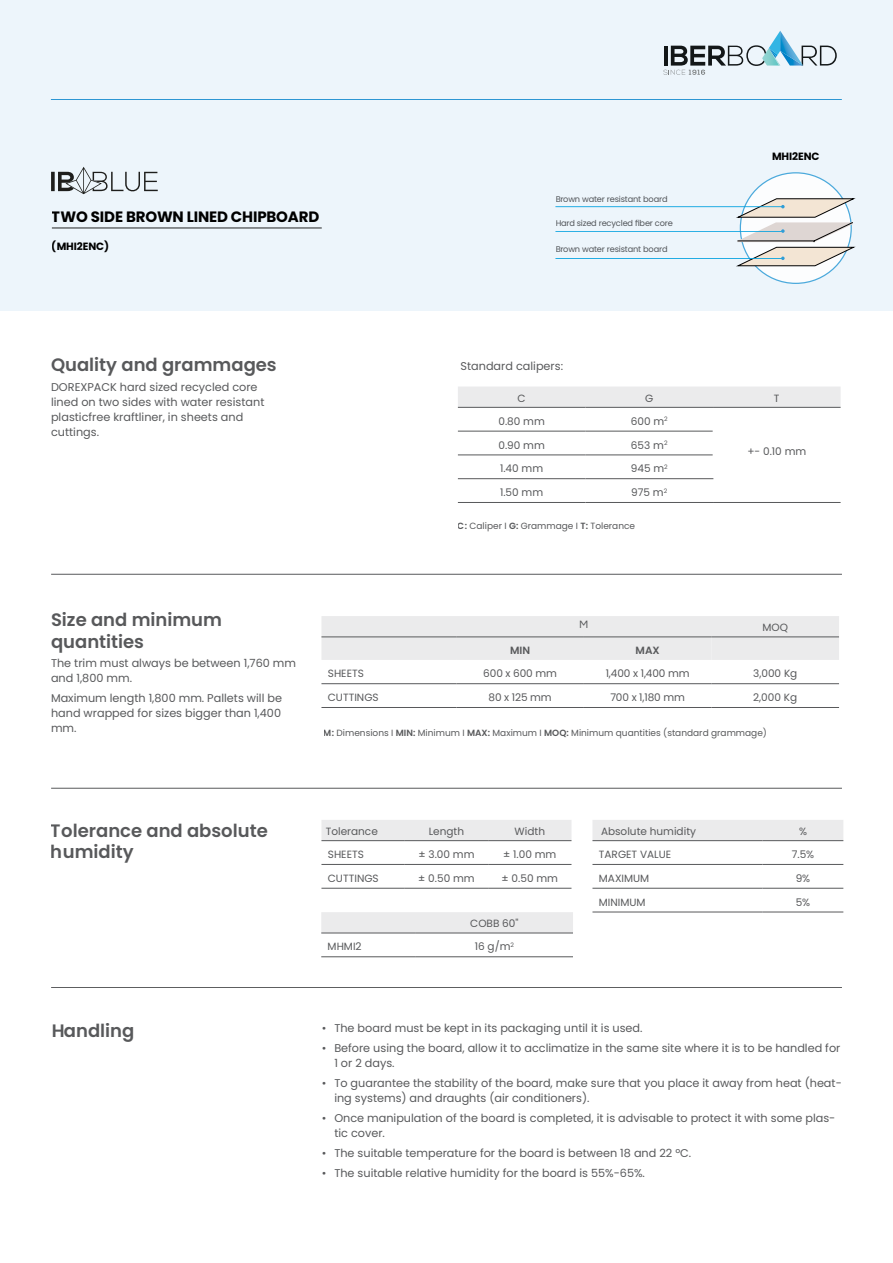
<style>
.page{position:relative;width:893px;height:1263px;background:#fff}
.page>*{position:absolute;margin:0;border:0;box-sizing:border-box;transform-origin:0 0}
.t1{font:600 18px/21px "Poppins";color:#58595b}
.t2{font:700 15px "Poppins";letter-spacing:-.01em;color:#000}
.t3{font:11.25px/15px "Poppins";color:#58595b}
.t4{font:10.5px "Poppins";color:#58595b}
.t5{font:700 10.5px "Poppins";letter-spacing:-.01em;color:#000}
.t6{font:600 10.5px "Poppins";color:#58595b}
.t7{font:10.5px "Nexa";color:#58595b}
.t8{font:9px "Poppins";color:#58595b}
.t9{font:8.25px "Poppins";letter-spacing:-.02em;color:#58595b}
.s1{font-weight:600}
</style>
<div class="page">
<div style="left:0;top:0;width:893px;height:310px;background:#ebf4fb"></div>
<hr style="left:51px;top:574px;width:791px;height:1px;background:#58595b">
<hr style="left:51px;top:788px;width:791px;height:1px;background:#58595b">
<hr style="left:52px;top:228px;width:270px;height:1px;background:#000">
<svg style="left:663px;top:31px;width:174px;height:44px"></svg>
<svg style="left:51px;top:167px;width:107px;height:27px"></svg>
<hr style="left:51px;top:99px;width:791px;height:1px;background:#309dd7">
<div style="left:740px;top:173px;width:111px;height:110px;background:#fff;border-radius:50%"></div>
<svg style="left:737px;top:199px;width:117px;height:67px"></svg>
<hr style="left:555px;top:206px;width:227px;height:1px;background:#00a0df">
<hr style="left:555px;top:231px;width:227px;height:1px;background:#00a0df">
<hr style="left:555px;top:258px;width:227px;height:1px;background:#00a0df">
<svg style="left:321px;top:616px;width:518px;height:69px"></svg>
<hr style="left:321px;top:683px;width:135px;height:1px;background:#58595b">
<hr style="left:456px;top:683px;width:128px;height:1px;background:#58595b">
<hr style="left:584px;top:683px;width:127px;height:1px;background:#58595b">
<hr style="left:711px;top:683px;width:128px;height:1px;background:#58595b">
<hr style="left:321px;top:707px;width:135px;height:1px;background:#58595b">
<hr style="left:456px;top:707px;width:128px;height:1px;background:#58595b">
<hr style="left:584px;top:707px;width:127px;height:1px;background:#58595b">
<hr style="left:711px;top:707px;width:128px;height:1px;background:#58595b">
<hr style="left:321px;top:637px;width:135px;height:1px;background:#58595b">
<hr style="left:456px;top:637px;width:128px;height:1px;background:#58595b">
<hr style="left:584px;top:637px;width:127px;height:1px;background:#58595b">
<hr style="left:711px;top:637px;width:128px;height:1px;background:#58595b">
<div style="left:321px;top:820px;width:250px;height:20px;background:#ebebec"></div>
<hr style="left:321px;top:840px;width:84px;height:1px;background:#58595b">
<hr style="left:405px;top:840px;width:83px;height:1px;background:#58595b">
<hr style="left:488px;top:840px;width:83px;height:1px;background:#58595b">
<hr style="left:321px;top:864px;width:84px;height:1px;background:#58595b">
<hr style="left:405px;top:864px;width:83px;height:1px;background:#58595b">
<hr style="left:488px;top:864px;width:83px;height:1px;background:#58595b">
<hr style="left:321px;top:888px;width:84px;height:1px;background:#58595b">
<hr style="left:405px;top:888px;width:83px;height:1px;background:#58595b">
<hr style="left:488px;top:888px;width:83px;height:1px;background:#58595b">
<svg style="left:592px;top:820px;width:251px;height:92px"></svg>
<hr style="left:592px;top:840px;width:171px;height:1px;background:#58595b">
<hr style="left:763px;top:840px;width:80px;height:1px;background:#58595b">
<hr style="left:592px;top:864px;width:171px;height:1px;background:#58595b">
<hr style="left:763px;top:864px;width:80px;height:1px;background:#58595b">
<hr style="left:592px;top:888px;width:171px;height:1px;background:#58595b">
<hr style="left:763px;top:888px;width:80px;height:1px;background:#58595b">
<hr style="left:592px;top:912px;width:171px;height:1px;background:#58595b">
<hr style="left:763px;top:912px;width:80px;height:1px;background:#58595b">
<svg style="left:458px;top:387px;width:383px;height:68px"></svg>
<hr style="left:713px;top:502px;width:128px;height:1px;background:#58595b">
<hr style="left:458px;top:431px;width:127px;height:1px;background:#58595b">
<hr style="left:585px;top:431px;width:128px;height:1px;background:#58595b">
<hr style="left:458px;top:455px;width:127px;height:1px;background:#58595b">
<hr style="left:585px;top:455px;width:128px;height:1px;background:#58595b">
<hr style="left:458px;top:478px;width:127px;height:1px;background:#58595b">
<hr style="left:585px;top:478px;width:128px;height:1px;background:#58595b">
<hr style="left:458px;top:502px;width:127px;height:1px;background:#58595b">
<hr style="left:585px;top:502px;width:128px;height:1px;background:#58595b">
<hr style="left:458px;top:407px;width:127px;height:1px;background:#58595b">
<hr style="left:585px;top:407px;width:128px;height:1px;background:#58595b">
<hr style="left:713px;top:407px;width:128px;height:1px;background:#58595b">
<div style="left:321px;top:912px;width:252px;height:21px;background:#ebebec"></div>
<hr style="left:321px;top:933px;width:95px;height:1px;background:#58595b">
<hr style="left:416px;top:933px;width:157px;height:1px;background:#58595b">
<hr style="left:321px;top:956px;width:95px;height:1px;background:#58595b">
<hr style="left:416px;top:956px;width:157px;height:1px;background:#58595b">
<hr style="left:51px;top:987px;width:791px;height:1px;background:#58595b">
<h2 class="t2" style="left:52px;top:208px;width:269px">TWO SIDE BROWN LINED CHIPBOARD</h2>
<p class="t5" style="left:52px;top:240px;width:59px">(MHI2ENC)</p>
<h1 class="t1" style="left:51px;top:354px;width:227px">Quality and grammages</h1>
<p class="t3" style="left:51px;top:379px;width:215px">DOREXPACK hard sized recycled core lined on two sides with water resistant plasticfree kraftliner, in sheets and cuttings.</p>
<p class="t9" style="left:555px;top:194px;width:114px">Brown water resistant board</p>
<p class="t9" style="left:555px;top:219px;width:119px">Hard sized recycled fiber core</p>
<p class="t9" style="left:555px;top:244px;width:114px">Brown water resistant board</p>
<p class="t5" style="left:772px;top:150px;width:49px">MHI2ENC</p>
<p class="t3" style="left:460px;top:358px;width:104px">Standard calipers:</p>
<p class="t4" style="left:518px;top:392px;width:10px">C</p>
<p class="t4" style="left:645px;top:392px;width:10px">G</p>
<p class="t4" style="left:774px;top:392px;width:7px">T</p>
<p class="t4" style="left:498px;top:415px;width:48px">0.80 mm</p>
<p class="t4" style="left:631px;top:415px;width:38px">600 m<sup>2</sup></p>
<p class="t4" style="left:747px;top:445px;width:60px">+- 0.10 mm</p>
<p class="t4" style="left:498px;top:439px;width:48px">0.90 mm</p>
<p class="t4" style="left:631px;top:439px;width:38px">653 m<sup>2</sup></p>
<p class="t4" style="left:500px;top:462px;width:45px">1.40 mm</p>
<p class="t4" style="left:631px;top:462px;width:38px">945 m<sup>2</sup></p>
<p class="t4" style="left:500px;top:486px;width:45px">1.50 mm</p>
<p class="t4" style="left:631px;top:486px;width:38px">975 m<sup>2</sup></p>
<p class="t8" style="left:458px;top:520px;width:179px"><span class="s1">C:</span> Caliper I <span class="s1">G:</span> Grammage I <span class="s1">T:</span> Tolerance</p>
<h1 class="t1" style="left:51px;top:610px;width:173px">Size and minimum quantities</h1>
<p class="t3" style="left:51px;top:656px;width:247px">The trim must always be between 1,760 mm and 1,800 mm.</p>
<p class="t3" style="left:51px;top:691px;width:232px;text-align:justify">Maximum length 1,800 mm. Pallets will be hand wrapped for sizes bigger than 1,400 mm.</p>
<p class="t7" style="left:579px;top:618px;width:11px">M</p>
<p class="t4" style="left:762px;top:622px;width:27px">MOQ</p>
<p class="t6" style="left:510px;top:644px;width:22px">MIN</p>
<p class="t6" style="left:636px;top:644px;width:26px">MAX</p>
<p class="t4" style="left:328px;top:667px;width:38px">SHEETS</p>
<p class="t4" style="left:483px;top:667px;width:75px">600 x 600 mm</p>
<p class="t4" style="left:606px;top:667px;width:85px">1,400 x 1,400 mm</p>
<p class="t4" style="left:753px;top:667px;width:46px">3,000 Kg</p>
<p class="t4" style="left:328px;top:691px;width:52px">CUTTINGS</p>
<p class="t4" style="left:488px;top:691px;width:65px">80 x 125 mm</p>
<p class="t4" style="left:610px;top:691px;width:76px">700 x 1,180 mm</p>
<p class="t4" style="left:753px;top:691px;width:46px">2,000 Kg</p>
<p class="t8" style="left:324px;top:728px;width:445px"><span class="s1">M:</span> Dimensions I <span class="s1">MIN:</span> Minimum I <span class="s1">MAX:</span> Maximum I <span class="s1">MOQ:</span> Minimum quantities (standard grammage)</p>
<h1 class="t1" style="left:51px;top:820px;width:218px">Tolerance and absolute humidity</h1>
<h1 class="t1" style="left:51px;top:1021px;width:85px">Handling</h1>
<p class="t4" style="left:326px;top:825px;width:54px">Tolerance</p>
<p class="t4" style="left:429px;top:825px;width:37px">Length</p>
<p class="t4" style="left:515px;top:825px;width:32px">Width</p>
<p class="t4" style="left:328px;top:848px;width:38px">SHEETS</p>
<p class="t4" style="left:418px;top:848px;width:58px">± 3.00 mm</p>
<p class="t4" style="left:503px;top:848px;width:55px">± 1.00 mm</p>
<p class="t4" style="left:328px;top:872px;width:52px">CUTTINGS</p>
<p class="t4" style="left:418px;top:872px;width:58px">± 0.50 mm</p>
<p class="t4" style="left:502px;top:872px;width:58px">± 0.50 mm</p>
<p class="t4" style="left:470px;top:918px;width:50px">COBB 60"</p>
<p class="t4" style="left:328px;top:941px;width:35px">MHMI2</p>
<p class="t4" style="left:475px;top:941px;width:41px">16 g/m<sup>2</sup></p>
<p class="t4" style="left:601px;top:825px;width:97px">Absolute humidity</p>
<p class="t4" style="left:799px;top:825px;width:9px">%</p>
<p class="t4" style="left:599px;top:848px;width:74px">TARGET VALUE</p>
<p class="t4" style="left:792px;top:848px;width:24px">7.5%</p>
<p class="t4" style="left:599px;top:872px;width:52px">MAXIMUM</p>
<p class="t4" style="left:796px;top:872px;width:16px">9%</p>
<p class="t4" style="left:599px;top:896px;width:48px">MINIMUM</p>
<p class="t4" style="left:796px;top:896px;width:16px">5%</p>
<p class="t3" style="left:322px;top:1021px;width:322px">• The board must be kept in its packaging until it is used.</p>
<p class="t3" style="left:334px;top:1041px;width:508px;text-indent:-13px">• Before using the board, allow it to acclimatize in the same site where it is to be handled for<br>1 or 2 days.</p>
<p class="t3" style="left:334px;top:1076px;width:509px;text-indent:-13px">• To guarantee the stability of the board, make sure that you place it away from heat (heat&shy;ing systems) and draughts (air conditioners).</p>
<p class="t3" style="left:334px;top:1111px;width:503px;text-indent:-13px">• Once manipulation of the board is completed, it is advisable to protect it with some plas&shy;tic cover.</p>
<p class="t3" style="left:322px;top:1146px;width:371px">• The suitable temperature for the board is between 18 and 22 ºC.</p>
<p class="t3" style="left:322px;top:1166px;width:325px">• The suitable relative humidity for the board is 55%-65%.</p>
</div>
